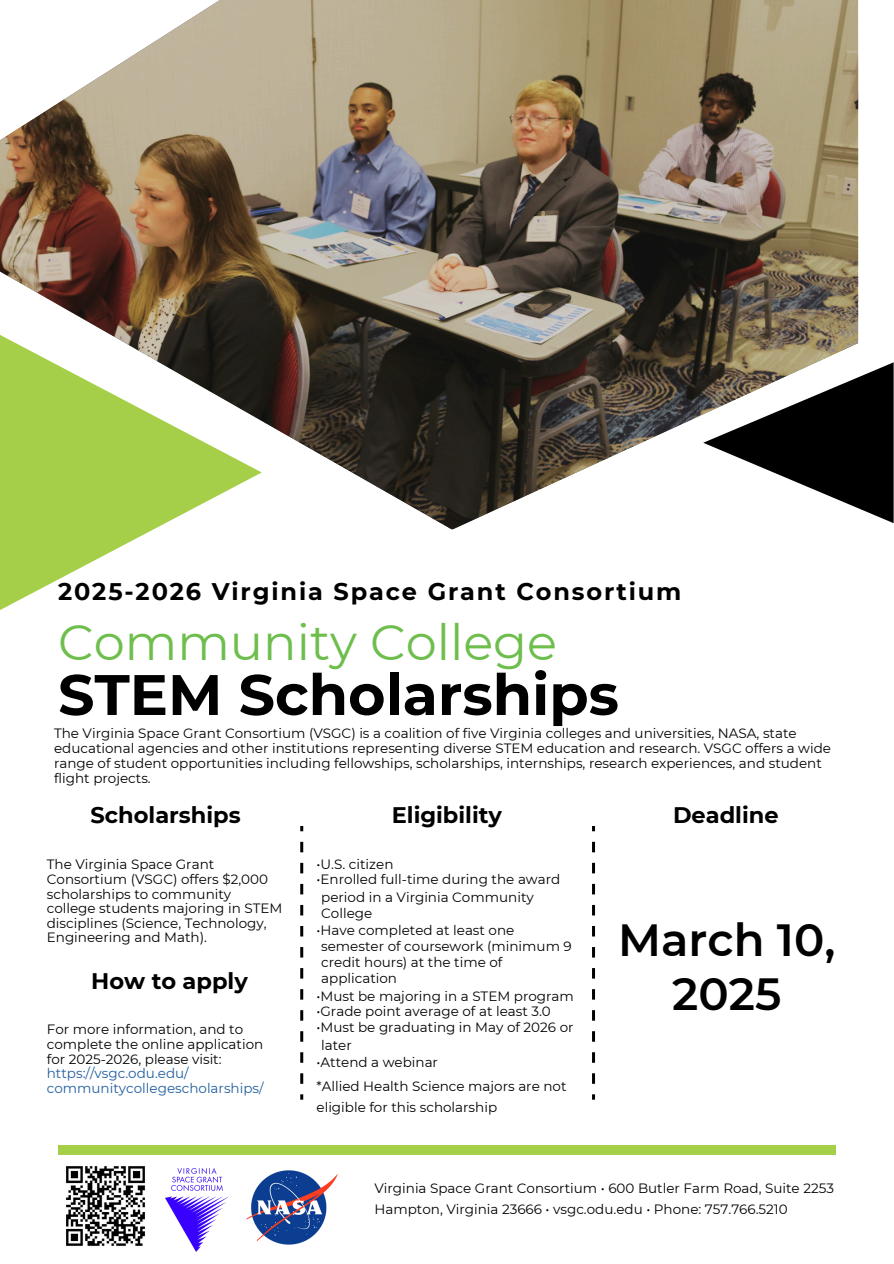
<style>
.page{position:relative;width:894px;height:1264px;background:#fff}
.page>*{position:absolute;margin:0;border:0;box-sizing:border-box;transform-origin:0 0}
.t1{font:700 57px "Montserrat";color:#000}
.t2{font:49.5px "Montserrat";color:#6ebe4d}
.t3{font:600 45px/54px "Montserrat";color:#000;text-align:center}
.t4{font:700 24px "Montserrat";letter-spacing:.08em;color:#000}
.t5{font:700 22.5px "Montserrat";color:#000}
.t6{font:13.5px/14.7px "Montserrat";color:#000}
.s1{color:#215e9e}
</style>
<div class="page">
<img style="left:0;top:0;width:858px;height:528px">
<svg style="left:0;top:335px;width:262px;height:275px;fill:#a5cf48"></svg>
<svg style="left:300px;top:826px;width:3px;height:273px"></svg>
<svg style="left:592px;top:826px;width:3px;height:273px"></svg>
<div style="left:58px;top:1145px;width:777px;height:9px;background:#a5cf48"></div>
<svg style="left:703px;top:362px;width:190px;height:161px"></svg>
<img style="left:66px;top:1166px;width:79px;height:80px">
<img style="left:165px;top:1168px;width:63px;height:83px">
<img style="left:246px;top:1170px;width:91px;height:75px">
<p class="t4" style="left:58px;top:577px;width:624px">2025-2026 Virginia Space Grant Consortium</p>
<p class="t2" style="left:58px;top:612px;width:500px">Community College</p>
<p class="t1" style="left:58px;top:659px;width:562px">STEM Scholarships</p>
<p class="t6" style="left:54px;top:725px;width:744px">The Virginia Space Grant Consortium (VSGC) is a coalition of five Virginia colleges and universities, NASA, state</p>
<p class="t6" style="left:54px;top:740px;width:778px">educational agencies and other institutions representing diverse STEM education and research. VSGC offers a wide</p>
<p class="t6" style="left:54px;top:755px;width:769px">range of student opportunities including fellowships, scholarships, internships, research experiences, and student</p>
<p class="t6" style="left:54px;top:770px;width:98px">flight projects.</p>
<p class="t5" style="left:90px;top:801px;width:152px">Scholarships</p>
<h2 class="t5" style="left:391px;top:801px;width:112px">Eligibility</h2>
<p class="t5" style="left:672px;top:801px;width:107px">Deadline</p>
<h1 class="t6" style="left:47px;top:857px;width:237px">The Virginia Space Grant<br>Consortium (VSGC) offers $2,000 scholarships to community college students majoring in STEM disciplines (Science, Technology,<br>Engineering and Math).</h1>
<p class="t6" style="left:316px;top:856px;width:78px">•U.S. citizen</p>
<p class="t6" style="left:316px;top:872px;width:245px">•Enrolled full-time during the award</p>
<p class="t6" style="left:321px;top:889px;width:214px;line-height:15.8px">period in a Virginia Community<br>College</p>
<p class="t6" style="left:316px;top:922px;width:199px">•Have completed at least one</p>
<p class="t6" style="left:321px;top:938px;width:252px;line-height:15.8px">semester of coursework (minimum 9 credit hours) at the time of application</p>
<h3 class="t6" style="left:316px;top:988px;width:259px">•Must be majoring in a STEM program</h3>
<h3 class="t6" style="left:316px;top:1004px;width:236px">•Grade point average of at least 3.0</h3>
<h3 class="t6" style="left:316px;top:1019px;width:258px">•Must be graduating in May of 2026 or</h3>
<p class="t6" style="left:321px;top:1038px;width:32px">later</p>
<h3 class="t6" style="left:316px;top:1054px;width:123px">•Attend a webinar</h3>
<p class="t6" style="left:316px;top:1079px;width:251px">*Allied Health Science majors are not</p>
<h3 class="t6" style="left:316px;top:1099px;width:182px">eligible for this scholarship</h3>
<h3 class="t5" style="left:91px;top:966px;width:158px">How to apply</h3>
<h4 class="t6" style="left:47px;top:1022px;width:218px">For more information, and to complete the online application for 2025-2026, please visit: <span class="s1">https://vsgc.odu.edu/ communitycollegescholarships/</span></h4>
<p class="t3" style="left:618px;top:912px;width:218px">March 10,<br>2025</p>
<p class="t6" style="left:374px;top:1178px;width:461px;line-height:20.2px">Virginia Space Grant Consortium • 600 Butler Farm Road, Suite 2253<br>Hampton, Virginia 23666 • vsgc.odu.edu • Phone: 757.766.5210</p>
</div>
